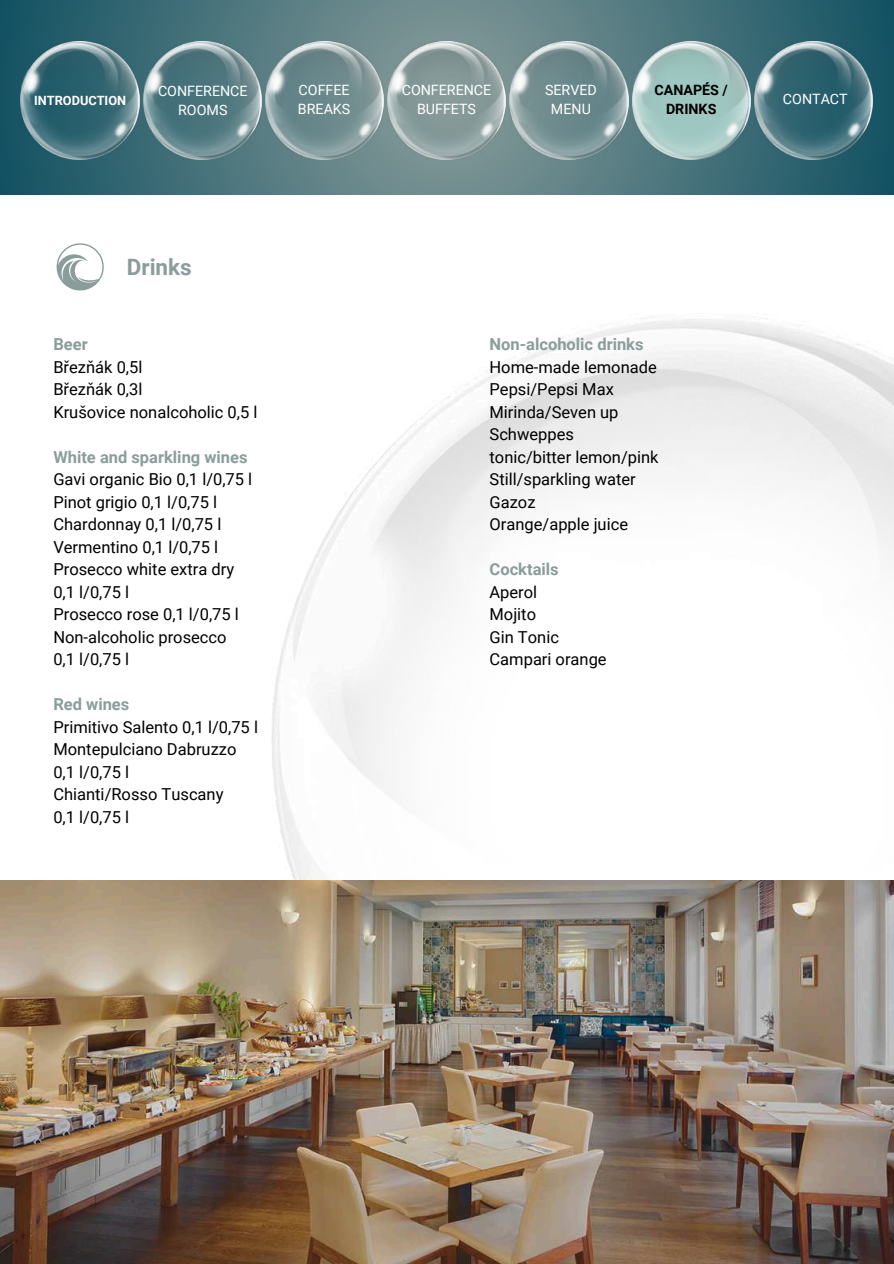
<style>
.page{position:relative;width:894px;height:1264px;background:#fff}
.page>*{position:absolute;margin:0;border:0;box-sizing:border-box;transform-origin:0 0}
.t1{font:700 22.5px "Roboto";color:#8b9d9b}
.t2{font:16.5px/22.5px "Roboto";color:#000}
.t3{font:700 16.5px "Roboto";color:#8b9d9b}
.t4{font:14.25px/19.2px "Roboto";color:#fff;text-align:center}
.t5{font:700 14.25px/19.2px "Roboto";color:#000;text-align:center}
.t6{font:700 12.75px "Roboto";color:#fff}
</style>
<div class="page">
<img style="left:0;top:880px;width:893px;height:383px">
<svg style="left:0;top:0;width:893px;height:195px;background:#47727b"></svg>
<img style="left:21px;top:41px;width:118px;height:118px">
<img style="left:265px;top:41px;width:118px;height:118px">
<img style="left:632px;top:41px;width:118px;height:118px">
<img style="left:509px;top:41px;width:119px;height:118px">
<img style="left:387px;top:41px;width:118px;height:118px">
<img style="left:143px;top:41px;width:118px;height:118px">
<img style="left:754px;top:41px;width:118px;height:118px">
<svg style="left:56px;top:243px;width:48px;height:48px"></svg>
<p class="t6" style="left:34px;top:91px;width:93px">INTRODUCTION</p>
<p class="t4" style="left:158px;top:81px;width:91px">CONFERENCE<br>ROOMS</p>
<p class="t4" style="left:298px;top:79px;width:54px;text-align:left">COFFEE<br>BREAKS</p>
<p class="t4" style="left:401px;top:80px;width:91px">CONFERENCE<br>BUFFETS</p>
<p class="t4" style="left:545px;top:79px;width:53px">SERVED<br>MENU</p>
<p class="t5" style="left:654px;top:79px;width:75px">CANAPÉS /<br>DRINKS</p>
<p class="t4" style="left:782px;top:89px;width:66px">CONTACT</p>
<h1 class="t1" style="left:127px;top:251px;width:66px">Drinks</h1>
<p class="t3" style="left:53px;top:333px;width:36px">Beer</p>
<p class="t2" style="left:53px;top:355px;width:205px">Březňák 0,5l<br>Březňák 0,3l<br>Krušovice nonalcoholic 0,5 l</p>
<p class="t3" style="left:53px;top:445px;width:196px">White and sparkling wines</p>
<p class="t2" style="left:53px;top:467px;width:200px">Gavi organic Bio 0,1 l/0,75 l<br>Pinot grigio 0,1 l/0,75 l<br>Chardonnay 0,1 l/0,75 l<br>Vermentino 0,1 l/0,75 l<br>Prosecco white extra dry<br>0,1 l/0,75 l<br>Prosecco rose 0,1 l/0,75 l<br>Non-alcoholic prosecco<br>0,1 l/0,75 l</p>
<p class="t3" style="left:53px;top:693px;width:77px">Red wines</p>
<p class="t2" style="left:53px;top:715px;width:206px">Primitivo Salento 0,1 l/0,75 l<br>Montepulciano Dabruzzo<br>0,1 l/0,75 l<br>Chianti/Rosso Tuscany<br>0,1 l/0,75 l</p>
<p class="t3" style="left:489px;top:333px;width:155px">Non-alcoholic drinks</p>
<p class="t2" style="left:489px;top:355px;width:170px">Home-made lemonade<br>Pepsi/Pepsi Max<br>Mirinda/Seven up<br>Schweppes tonic/bitter lemon/pink<br>Still/sparkling water<br>Gazoz<br>Orange/apple juice</p>
<p class="t3" style="left:489px;top:558px;width:71px">Cocktails</p>
<p class="t2" style="left:489px;top:580px;width:119px">Aperol<br>Mojito<br>Gin Tonic<br>Campari orange</p>
</div>
